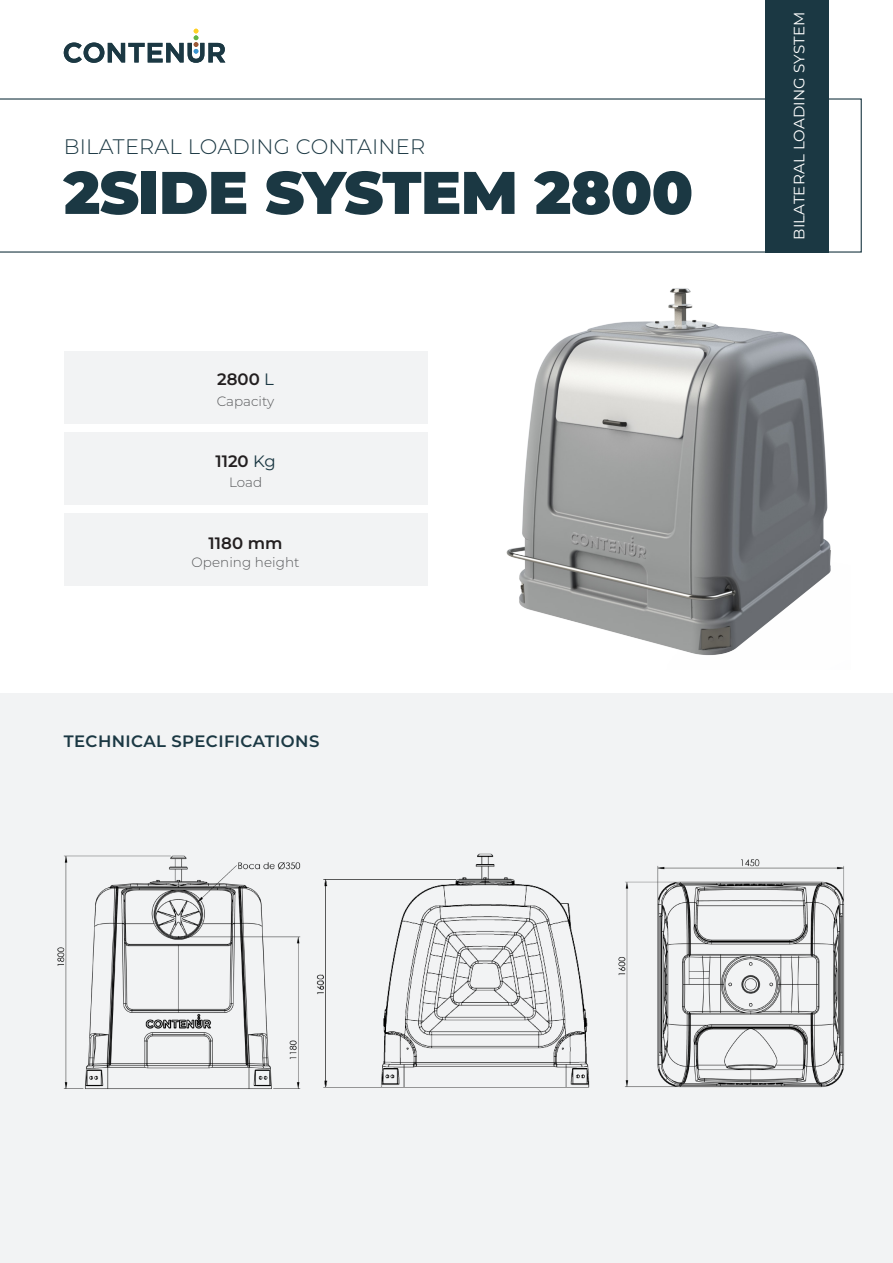
<style>
.page{position:relative;width:893px;height:1263px;background:#fff}
.page>*{position:absolute;margin:0;border:0;box-sizing:border-box;transform-origin:0 0}
.t1{font:900 60px "Montserrat";letter-spacing:-.01em;color:#1b3843}
.t2{font:300 21px "Montserrat";letter-spacing:.01em;color:#1b3843}
._03_Subtitulares{font:600 16.5px "Montserrat";letter-spacing:.025em;color:#1b3843}
._02_TEX_GENERAL{font:600 16.5px "Montserrat";color:#231f20}
.t3{font:15px "Montserrat";letter-spacing:.01em;color:#fff}
._02_TEX_GENERAL-2{font:300 13.5px "Montserrat";letter-spacing:.005em;color:#57585a}
.s1{font-weight:400;color:#1b3843}
</style>
<div class="page">
<svg style="left:0;top:98px;width:862px;height:155px"></svg>
<div style="left:765px;top:0;width:64px;height:252px;background:#1b3843"></div>
<div style="left:0;top:693px;width:893px;height:570px;background:#f2f3f4"></div>
<img style="left:506px;top:288px;width:325px;height:367px">
<div style="left:64px;top:352px;width:363px;height:72px;background:#f2f3f4"></div>
<div style="left:64px;top:433px;width:363px;height:72px;background:#f2f3f4"></div>
<div style="left:64px;top:514px;width:363px;height:72px;background:#f2f3f4"></div>
<svg style="left:64px;top:29px;width:161px;height:34px"></svg>
<img style="left:57px;top:855px;width:244px;height:234px">
<img style="left:316px;top:853px;width:274px;height:235px">
<img style="left:618px;top:859px;width:227px;height:229px">
<p class="t2" style="left:64px;top:132px;width:363px">BILATERAL LOADING CONTAINER</p>
<p class="t1" style="left:64px;top:148px;width:631px">2SIDE SYSTEM 2800</p>
<p class="_02_TEX_GENERAL" style="left:217px;top:369px;width:58px">2800 <span class="s1">L</span></p>
<p class="_02_TEX_GENERAL-2" style="left:217px;top:392px;width:59px">Capacity</p>
<p class="_02_TEX_GENERAL" style="left:215px;top:450px;width:62px">1120 <span class="s1">Kg</span></p>
<p class="_02_TEX_GENERAL-2" style="left:229px;top:473px;width:35px">Load</p>
<p class="_02_TEX_GENERAL" style="left:208px;top:532px;width:76px">1180 mm</p>
<p class="_02_TEX_GENERAL-2" style="left:192px;top:553px;width:110px">Opening height</p>
<p class="_03_Subtitulares" style="left:64px;top:730px;width:257px">TECHNICAL SPECIFICATIONS</p>
<p class="t3" style="left:789px;top:240px;width:230px;rotate:-90deg">BILATERAL LOADING SYSTEM</p>
</div>
